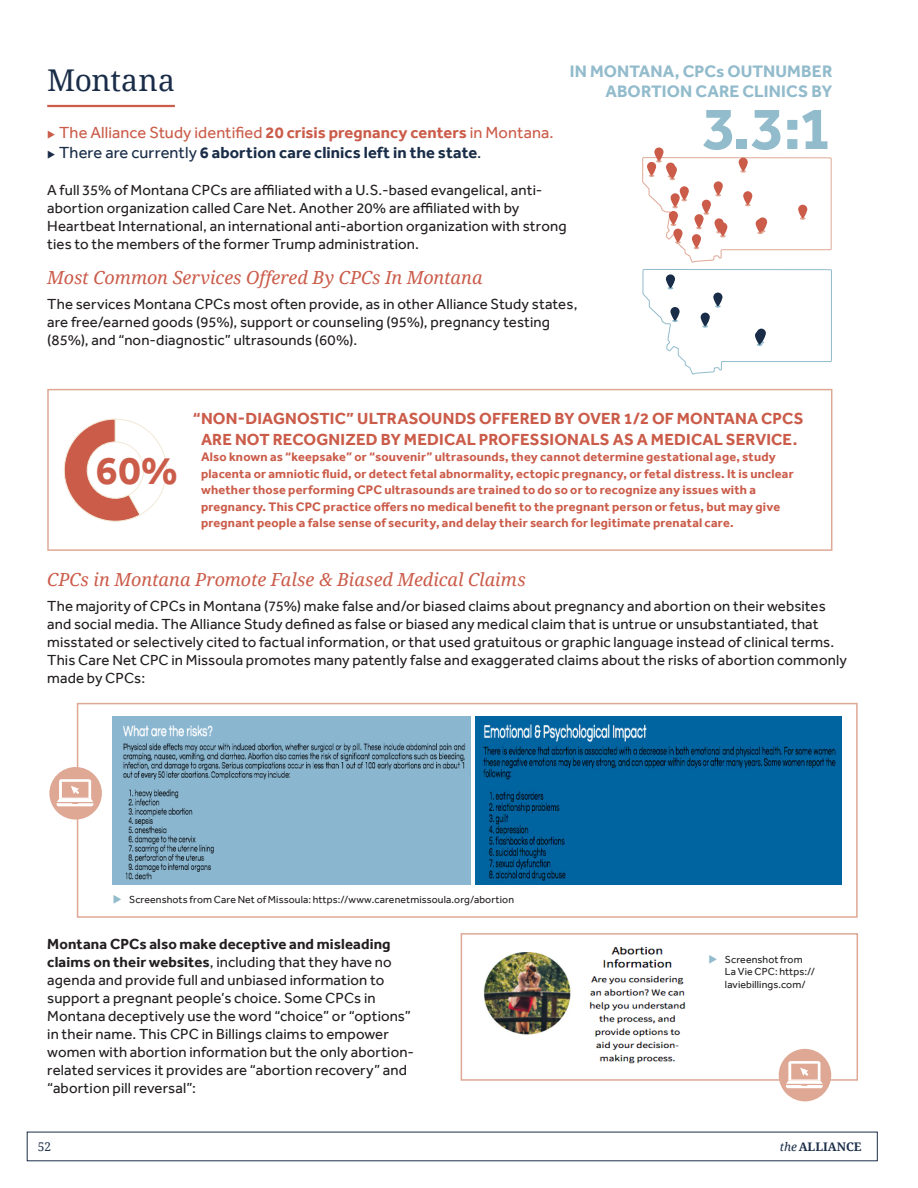
<style>
.page{position:relative;width:918px;height:1188px;background:#fff}
.page>*{position:absolute;margin:0;border:0;box-sizing:border-box;transform-origin:0 0}
.State_Numbers_Blue{font:700 61.95px "Effra";color:#92bbcc}
.Appendix_Table_Title{font:700 40.95px "Effra";color:#cb5c4a}
.Page_Title_Med{font:30px "Droid Serif";letter-spacing:-.005em;color:#1a2d48}
.States_Subhead{font:italic 18px "Droid Serif";letter-spacing:-.005em;color:#cb5c4a}
.Table_Callout_Blue{font:700 17.1px/20.5px "Effra";letter-spacing:.005em;color:#92bbcc;text-align:right}
.CALLOUT{font:700 16.5px/21px "Effra";letter-spacing:.01em;color:#cb5c4a;text-align:center}
.t1{font:16.5px "Effra";letter-spacing:.005em;color:#cb5c4a}
.t2{font:700 16.5px "Effra";letter-spacing:.005em;color:#1a2d48}
.State_Spotlight_Body{font:15px/18px "Effra";letter-spacing:.01em;color:#231f20}
.CALLOUT-2{font:700 12.75px/16.5px "Effra";letter-spacing:.015em;color:#cb5c4a}
.t3{font:12px "Droid Serif";color:#1a2d48}
.t4{font:700 11.85px "Droid Serif";color:#1a2d48}
.t5{font:10.5px/12.6px "Effra";letter-spacing:.01em;color:#231f20}
.s1{font-weight:700}
.s2{font-weight:400}
.s3{font-weight:400;font-style:italic}
</style>
<div class="page">
<svg style="left:64px;top:419px;width:103px;height:103px"></svg>
<div style="left:87px;top:442px;width:57px;height:56px;background:#fff;border-radius:50%"></div>
<div style="left:87px;top:442px;width:57px;height:57px;border:1px solid #f2e9d7;border-radius:50%"></div>
<div style="left:47px;top:389px;width:785px;height:162px;border:2px solid #dfa895"></div>
<hr style="left:47px;top:105px;width:128px;height:2px;background:#cb5c4a">
<svg style="left:654px;top:147px;width:10px;height:14px"></svg>
<svg style="left:642px;top:157px;width:190px;height:106px"></svg>
<svg style="left:668px;top:165px;width:9px;height:14px"></svg>
<svg style="left:642px;top:269px;width:190px;height:106px"></svg>
<svg style="left:666px;top:274px;width:9px;height:14px"></svg>
<svg style="left:460px;top:933px;width:398px;height:148px"></svg>
<div style="left:779px;top:1049px;width:52px;height:52px;background:#dfa895;border-radius:50%"></div>
<svg style="left:786px;top:1061px;width:37px;height:27px"></svg>
<img style="left:580px;top:947px;width:121px;height:119px">
<svg style="left:76px;top:702px;width:782px;height:216px"></svg>
<img style="left:476px;top:717px;width:365px;height:167px">
<div style="left:49px;top:767px;width:53px;height:53px;background:#dfa895;border-radius:50%"></div>
<svg style="left:57px;top:779px;width:36px;height:27px"></svg>
<svg style="left:709px;top:954px;width:8px;height:9px"></svg>
<svg style="left:114px;top:895px;width:7px;height:8px"></svg>
<p class="Table_Callout_Blue" style="left:570px;top:61px;width:264px">IN MONTANA, CPCs OUTNUMBER<br>ABORTION CARE CLINICS BY</p>
<p class="State_Numbers_Blue" style="left:703px;top:91px;width:131px">3.3:1</p>
<p class="Page_Title_Med" style="left:47px;top:60px;width:129px">Montana</p>
<p class="t1" style="left:59px;top:122px;width:496px">The Alliance Study identified <span class="s1">20 crisis pregnancy centers</span> in Montana.</p>
<p class="t2" style="left:59px;top:142px;width:424px"><span class="s2">There are currently</span> 6 abortion care clinics left in the state<span class="s2">.</span></p>
<p class="State_Spotlight_Body" style="left:47px;top:181px;width:521px">A full 35% of Montana CPCs are affiliated with a U.S.-based evangelical, anti&shy;abortion organization called Care Net. Another 20% are affiliated with by Heartbeat International, an international anti-abortion organization with strong ties to the members of the former Trump administration.</p>
<p class="States_Subhead" style="left:47px;top:265px;width:437px">Most Common Services Offered By CPCs In Montana</p>
<p class="State_Spotlight_Body" style="left:47px;top:294px;width:532px">The services Montana CPCs most often provide, as in other Alliance Study states, are free/earned goods (95%), support or counseling (95%), pregnancy testing (85%), and “non-diagnostic” ultrasounds (60%).</p>
<p class="Appendix_Table_Title" style="left:96px;top:446px;width:84px">60%</p>
<p class="CALLOUT" style="left:193px;top:407px;width:612px">“NON-DIAGNOSTIC” ULTRASOUNDS OFFERED BY OVER 1/2 OF MONTANA CPCS<br>ARE NOT RECOGNIZED BY MEDICAL PROFESSIONALS AS A MEDICAL SERVICE.</p>
<p class="CALLOUT-2" style="left:201px;top:448px;width:594px">Also known as “keepsake” or “souvenir” ultrasounds, they cannot determine gestational age, study placenta or amniotic fluid, or detect fetal abnormality, ectopic pregnancy, or fetal distress. It is unclear whether those performing CPC ultrasounds are trained to do so or to recognize any issues with a pregnancy. This CPC practice offers no medical benefit to the pregnant person or fetus, but may give pregnant people a false sense of security, and delay their search for legitimate prenatal care.</p>
<p class="States_Subhead" style="left:47px;top:568px;width:480px">CPCs in Montana Promote False &amp; Biased Medical Claims</p>
<p class="State_Spotlight_Body" style="left:47px;top:597px;width:801px">The majority of CPCs in Montana (75%) make false and/or biased claims about pregnancy and abortion on their websites and social media. The Alliance Study defined as false or biased any medical claim that is untrue or unsubstantiated, that misstated or selectively cited to factual information, or that used gratuitous or graphic language instead of clinical terms.<br>This Care Net CPC in Missoula promotes many patently false and exaggerated claims about the risks of abortion commonly made by CPCs:</p>
<p class="t5" style="left:129px;top:893px;width:386px">Screenshots from Care Net of Missoula: https://www.carenetmissoula.org/abortion</p>
<p class="State_Spotlight_Body" style="left:47px;top:935px;width:368px"><span class="s1">Montana CPCs also make deceptive and misleading claims on their websites</span>, including that they have no agenda and provide full and unbiased information to support a pregnant people’s choice. Some CPCs in Montana deceptively use the word “choice” or “options” in their name. This CPC in Billings claims to empower women with abortion information but the only abortion&shy;related services it provides are “abortion recovery” and “abortion pill reversal”:</p>
<p class="t5" style="left:725px;top:953px;width:92px">Screenshot from<br>La Vie CPC: https:// laviebillings.com/</p>
<p class="t3" style="left:38px;top:1138px;width:15px">52</p>
<p class="t4" style="left:780px;top:1138px;width:83px"><span class="s3">the</span>ALLIANCE</p>
</div>
